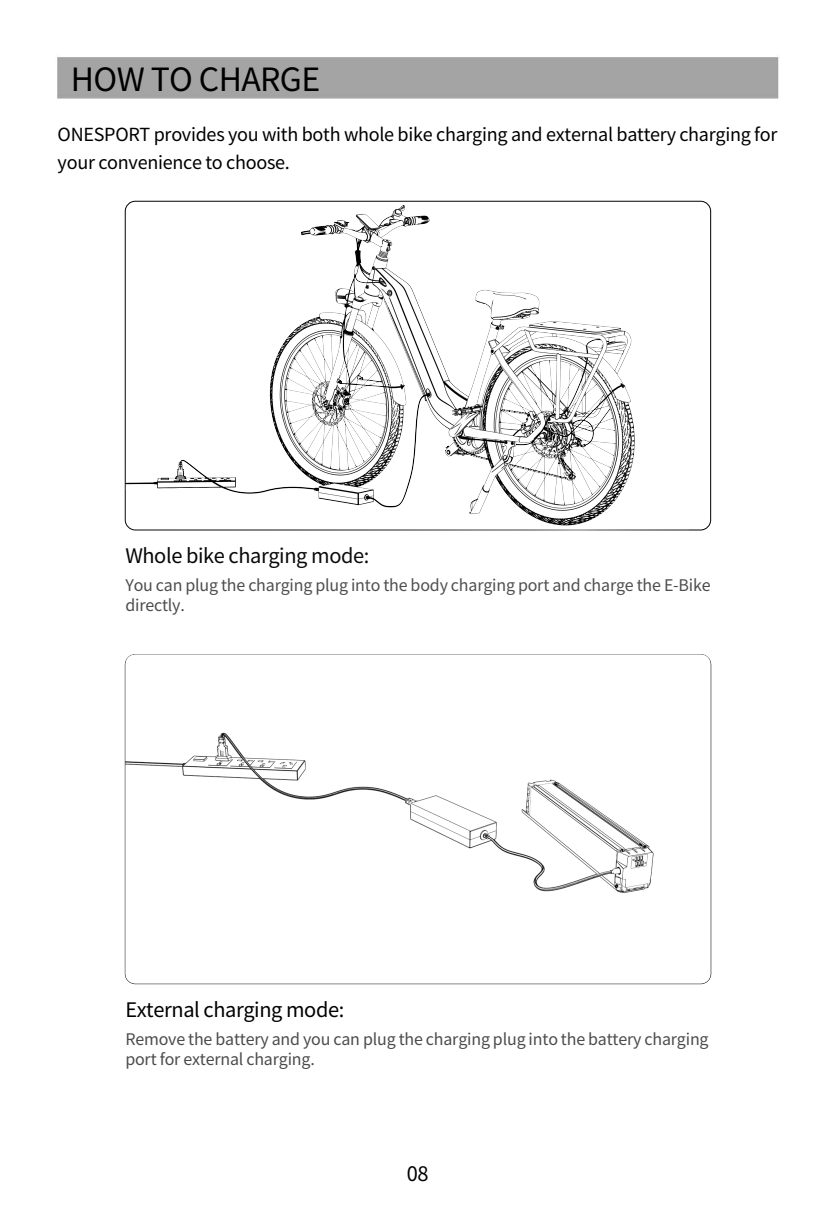
<style>
.page{position:relative;width:836px;height:1210px;background:#fff}
.page>*{position:absolute;margin:0;border:0;box-sizing:border-box;transform-origin:0 0}
.t1{font:32px "Noto Sans Hans";letter-spacing:-.02em;color:#000}
.t2{font:20px "Noto Sans Hans";letter-spacing:-.02em;color:#000}
.t3{font:18px/28px "Noto Sans Hans";letter-spacing:-.015em;color:#000}
.t4{font:16px/20px "Noto Sans Hans";letter-spacing:-.01em;color:#4b4b4b}
</style>
<div class="page">
<img style="left:57px;top:57px;width:722px;height:146px">
<img style="left:125px;top:655px;width:585px;height:329px">
<img style="left:125px;top:95px;width:562px;height:562px">
<h1 class="t1" style="left:71px;top:61px;width:251px">HOW TO CHARGE</h1>
<p class="t3" style="left:58px;top:121px;width:721px">ONESPORT provides you with both whole bike charging and external battery charging for your convenience to choose.</p>
<p class="t2" style="left:125px;top:545px;width:245px">Whole bike charging mode:</p>
<p class="t4" style="left:125px;top:576px;width:586px">You can plug the charging plug into the body charging port and charge the E-Bike directly.</p>
<p class="t2" style="left:125px;top:998px;width:220px">External charging mode:</p>
<p class="t4" style="left:125px;top:1029px;width:584px">Remove the battery and you can plug the charging plug into the battery charging port for external charging.</p>
<p class="t2" style="left:406px;top:1162px;width:23px">08</p>
</div>
